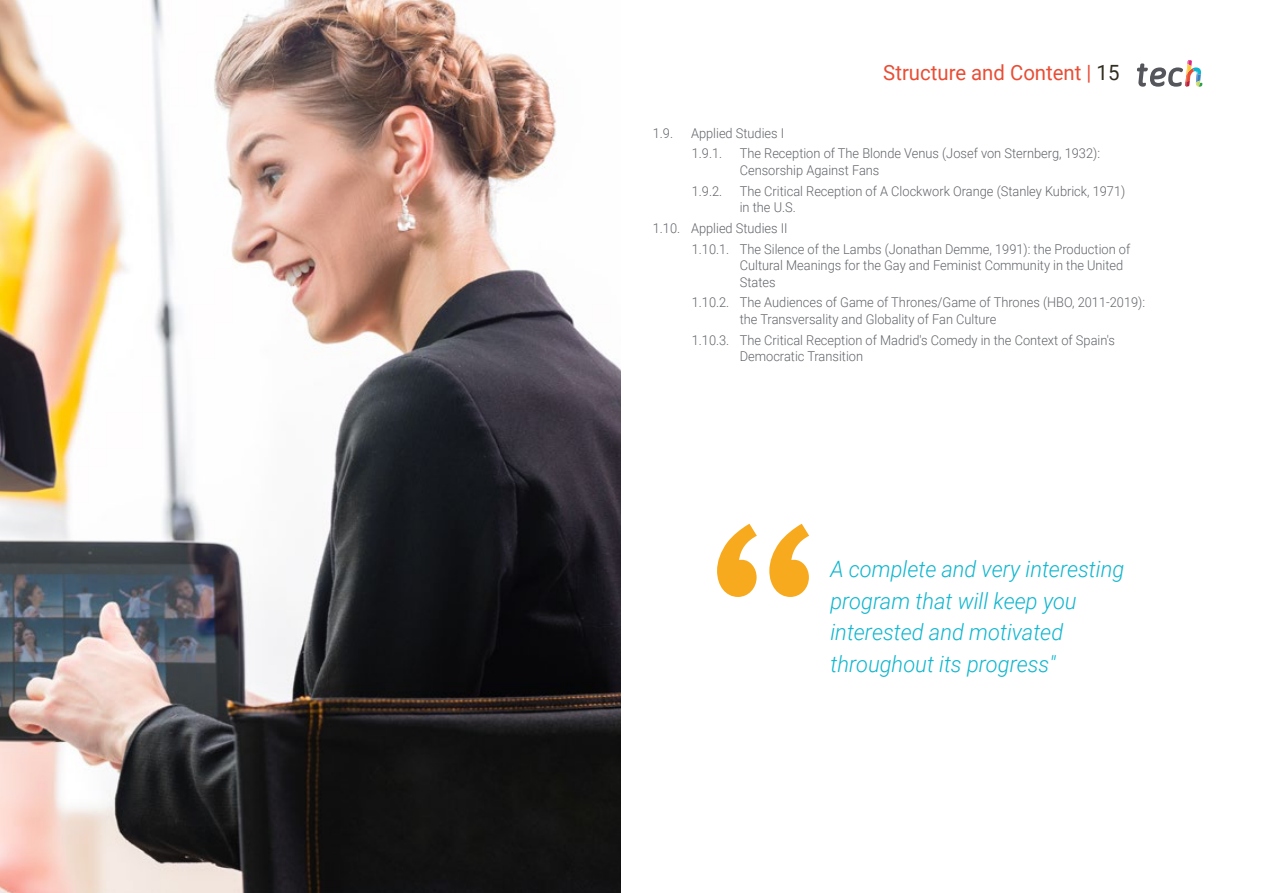
<style>
.page{position:relative;width:1263px;height:893px;background:#fff}
.page>*{position:absolute;margin:0;border:0;box-sizing:border-box;transform-origin:0 0}
.t1{font:italic 300 22.5px/31.5px "Roboto";color:#0fb6cf}
.t2{font:21px "Roboto";color:#e94d35}
.t3{font:300 13.5px/16.5px "Roboto";color:#61646a;scale:.95 1}
.s1{color:#312e20}
</style>
<div class="page">
<img style="left:0;top:0;width:621px;height:893px">
<svg style="left:1137px;top:60px;width:65px;height:27px"></svg>
<svg style="left:717px;top:524px;width:92px;height:73px"></svg>
<h2 class="t2" style="left:883px;top:57px;width:238px">Structure and Content | <span class="s1">15</span></h2>
<p class="t3" style="left:653px;top:124px;width:23px">1.9.</p>
<p class="t3" style="left:691px;top:122px;width:100px;line-height:20.7px">Applied Studies I<br>1.9.1.</p>
<p class="t3" style="left:740px;top:145px;width:381px">The Reception of The Blonde Venus (Josef von Sternberg, 1932):<br>Censorship Against Fans</p>
<p class="t3" style="left:692px;top:182px;width:34px">1.9.2.</p>
<p class="t3" style="left:740px;top:182px;width:407px">The Critical Reception of A Clockwork Orange (Stanley Kubrick, 1971) in the U.S.</p>
<p class="t3" style="left:692px;top:217px;width:463px;line-height:20.7px;text-indent:-39px">1.10. Applied Studies II<br>1.10.1. The Silence of the Lambs (Jonathan Demme, 1991): the Production of</p>
<p class="t3" style="left:740px;top:257px;width:405px">Cultural Meanings for the Gay and Feminist Community in the United<br>States</p>
<p class="t3" style="left:740px;top:294px;width:428px;text-indent:-48px">1.10.2. The Audiences of Game of Thrones/Game of Thrones (HBO, 2011-2019): the Transversality and Globality of Fan Culture</p>
<p class="t3" style="left:740px;top:331px;width:396px;text-indent:-48px">1.10.3. The Critical Reception of Madrid's Comedy in the Context of Spain's<br>Democratic Transition</p>
<h1 class="t1" style="left:830px;top:553px;width:295px">A complete and very interesting program that will keep you interested and motivated throughout its progress"</h1>
</div>
